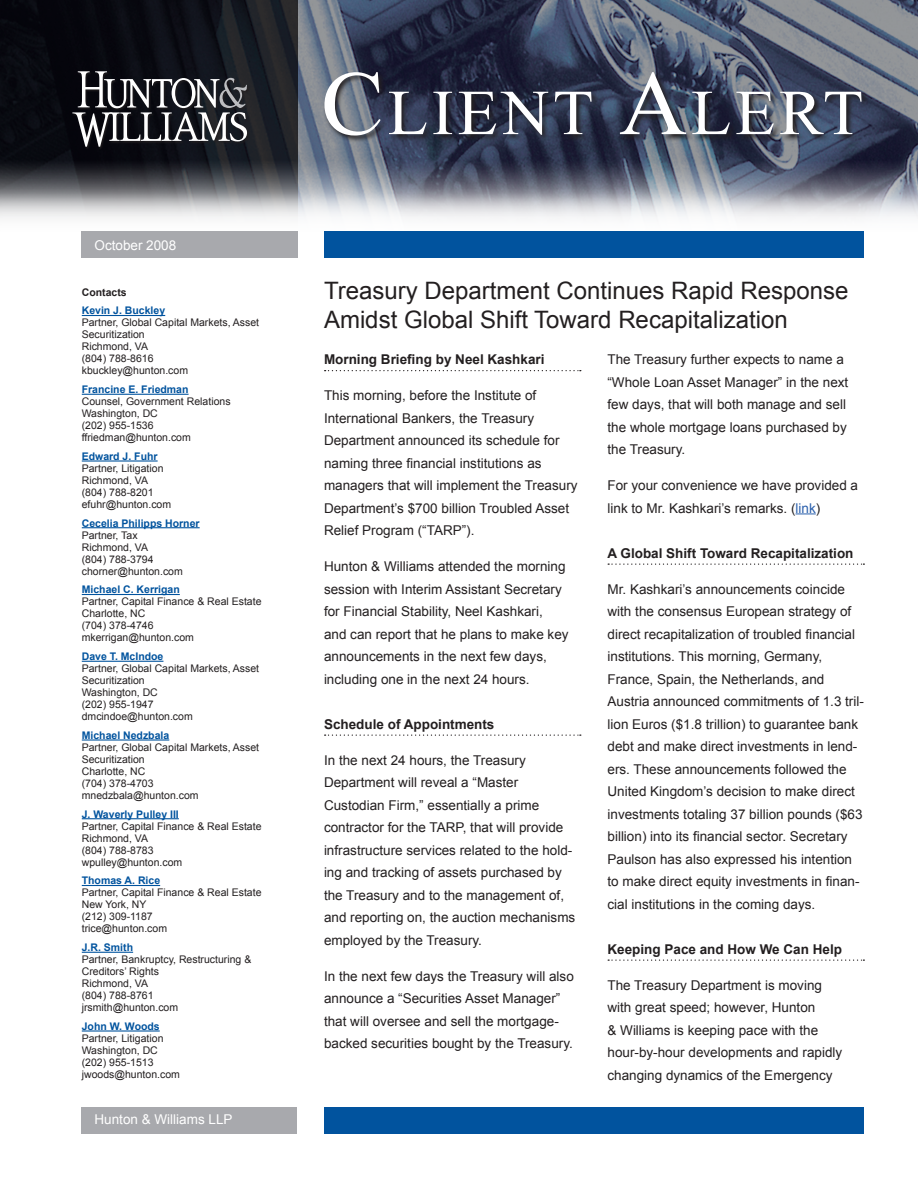
<style>
.page{position:relative;width:918px;height:1188px;background:#fff}
.page>*{position:absolute;margin:0;border:0;box-sizing:border-box;transform-origin:0 0}
.t1{font:64.05px "Times New Roman";letter-spacing:.055em;color:#fff}
.t2{font:24px/28.5px "Arial";color:#231f20}
.t3{font:13.5px/22.5px "Arial";color:#231f20}
.t4{font:700 13.5px "Arial";color:#231f20}
.t5{font:13.5px "Arial";color:#fff}
.t6{font:10.5px/12px "Arial";color:#231f20}
.t7{font:700 10.5px "Arial";color:#01539e}
.t8{font:700 10.5px "Arial";color:#231f20}
.s1{font-size:91.5px}
.s2{color:#2a5fac}
</style>
<div class="page">
<img style="left:298px;top:0;width:620px;height:144px">
<svg style="left:0;top:0;width:298px;height:144px;background:#0f1117"></svg>
<img style="left:0;top:144px;width:918px;height:74px">
<div style="left:324px;top:1107px;width:540px;height:27px;background:#01539e"></div>
<div style="left:324px;top:231px;width:540px;height:27px;background:#01539e"></div>
<div style="left:81px;top:231px;width:217px;height:27px;background:#a8a9ad"></div>
<div style="left:81px;top:1107px;width:216px;height:27px;background:#a8a9ad"></div>
<div style="left:72px;top:72px;width:178px;height:78px;background:#231f20;opacity:.75"></div>
<svg style="left:72px;top:71px;width:175px;height:76px;background:#48494e"></svg>
<svg style="left:323px;top:71px;width:546px;height:72px;background:#383e52"></svg>
<svg style="left:325px;top:370px;width:256px;height:1px"></svg>
<svg style="left:325px;top:735px;width:256px;height:1px"></svg>
<svg style="left:796px;top:513px;width:20px;height:1px"></svg>
<svg style="left:608px;top:564px;width:256px;height:1px"></svg>
<svg style="left:608px;top:960px;width:256px;height:1px"></svg>
<hr style="left:82px;top:315px;width:83px;height:1px;background:#01539e">
<hr style="left:82px;top:394px;width:107px;height:1px;background:#01539e">
<hr style="left:82px;top:460px;width:76px;height:2px;background:#01539e">
<hr style="left:82px;top:527px;width:118px;height:1px;background:#01539e">
<hr style="left:82px;top:594px;width:98px;height:1px;background:#01539e">
<hr style="left:82px;top:661px;width:81px;height:1px;background:#01539e">
<hr style="left:82px;top:739px;width:87px;height:2px;background:#01539e">
<hr style="left:82px;top:818px;width:97px;height:1px;background:#01539e">
<hr style="left:82px;top:885px;width:78px;height:1px;background:#01539e">
<hr style="left:82px;top:952px;width:51px;height:1px;background:#01539e">
<hr style="left:82px;top:1030px;width:78px;height:2px;background:#01539e">
<p class="t5" style="left:94px;top:236px;width:83px">October 2008</p>
<p class="t8" style="left:82px;top:285px;width:46px">Contacts</p>
<p class="t7" style="left:82px;top:304px;width:85px">Kevin J. Buckley</p>
<p class="t6" style="left:82px;top:317px;width:179px">Partner, Global Capital Markets, Asset<br>Securitization<br>Richmond, VA<br>(804) 788-8616 kbuckley@hunton.com</p>
<p class="t7" style="left:82px;top:383px;width:108px">Francine E. Friedman</p>
<p class="t6" style="left:82px;top:396px;width:150px">Counsel, Government Relations<br>Washington, DC<br>(202) 955-1536 ffriedman@hunton.com</p>
<p class="t7" style="left:82px;top:449px;width:77px">Edward J. Fuhr</p>
<p class="t6" style="left:82px;top:462px;width:91px">Partner, Litigation<br>Richmond, VA (804) 788-8201 efuhr@hunton.com</p>
<p class="t7" style="left:82px;top:516px;width:119px">Cecelia Philipps Horner</p>
<p class="t6" style="left:82px;top:529px;width:103px">Partner, Tax<br>Richmond, VA<br>(804) 788-3794 chorner@hunton.com</p>
<p class="t7" style="left:82px;top:583px;width:100px">Michael C. Kerrigan</p>
<p class="t6" style="left:82px;top:596px;width:181px">Partner, Capital Finance &amp; Real Estate<br>Charlotte, NC<br>(704) 378-4746 mkerrigan@hunton.com</p>
<p class="t7" style="left:82px;top:650px;width:83px">Dave T. McIndoe</p>
<p class="t6" style="left:82px;top:663px;width:179px">Partner, Global Capital Markets, Asset<br>Securitization<br>Washington, DC<br>(202) 955-1947 dmcindoe@hunton.com</p>
<p class="t7" style="left:82px;top:728px;width:89px">Michael Nedzbala</p>
<p class="t6" style="left:82px;top:741px;width:179px">Partner, Global Capital Markets, Asset<br>Securitization<br>Charlotte, NC<br>(704) 378-4703 mnedzbala@hunton.com</p>
<p class="t7" style="left:82px;top:807px;width:99px">J. Waverly Pulley III</p>
<p class="t6" style="left:82px;top:820px;width:181px">Partner, Capital Finance &amp; Real Estate<br>Richmond, VA<br>(804) 788-8783<br>wpulley@hunton.com</p>
<p class="t7" style="left:82px;top:874px;width:80px">Thomas A. Rice</p>
<p class="t6" style="left:82px;top:887px;width:181px">Partner, Capital Finance &amp; Real Estate<br>New York, NY<br>(212) 309-1187<br>trice@hunton.com</p>
<p class="t7" style="left:82px;top:941px;width:53px">J.R. Smith</p>
<p class="t6" style="left:82px;top:954px;width:171px">Partner, Bankruptcy, Restructuring &amp;<br>Creditors’ Rights<br>Richmond, VA<br>(804) 788-8761 jrsmith@hunton.com</p>
<p class="t7" style="left:82px;top:1019px;width:79px">John W. Woods</p>
<p class="t6" style="left:82px;top:1032px;width:100px">Partner, Litigation<br>Washington, DC (202) 955-1513 jwoods@hunton.com</p>
<p class="t5" style="left:94px;top:1111px;width:140px">Hunton &amp; Williams LLP</p>
<h1 class="t1" style="left:321px;top:70px;width:544px"><span class="s1">C</span>LIENT <span class="s1">A</span>LERT</h1>
<h2 class="t2" style="left:324px;top:277px;width:526px">Treasury Department Continues Rapid Response<br>Amidst Global Shift Toward Recapitalization</h2>
<p class="t4" style="left:324px;top:350px;width:222px">Morning Briefing by Neel Kashkari</p>
<p class="t3" style="left:324px;top:384px;width:255px">This morning, before the Institute of International Bankers, the Treasury Department announced its schedule for naming three financial institutions as managers that will implement the Treasury Department’s $700 billion Troubled Asset Relief Program (“TARP”).</p>
<p class="t3" style="left:324px;top:555px;width:246px">Hunton &amp; Williams attended the morning session with Interim Assistant Secretary for Financial Stability, Neel Kashkari, and can report that he plans to make key announcements in the next few days, including one in the next 24 hours.</p>
<p class="t4" style="left:324px;top:715px;width:172px">Schedule of Appointments</p>
<p class="t3" style="left:324px;top:749px;width:253px">In the next 24 hours, the Treasury Department will reveal a “Master Custodian Firm,” essentially a prime contractor for the TARP, that will provide infrastructure services related to the hold&shy;ing and tracking of assets purchased by the Treasury and to the management of, and reporting on, the auction mechanisms employed by the Treasury.</p>
<p class="t3" style="left:324px;top:965px;width:251px">In the next few days the Treasury will also announce a “Securities Asset Manager” that will oversee and sell the mortgage&shy;backed securities bought by the Treasury.</p>
<p class="t3" style="left:608px;top:348px;width:242px">The Treasury further expects to name a “Whole Loan Asset Manager” in the next few days, that will both manage and sell the whole mortgage loans purchased by the Treasury.</p>
<p class="t3" style="left:608px;top:474px;width:252px">For your convenience we have provided a link to Mr. Kashkari’s remarks. (<span class="s2">link</span>)</p>
<p class="t4" style="left:608px;top:544px;width:248px">A Global Shift Toward Recapitalization</p>
<p class="t3" style="left:608px;top:578px;width:258px">Mr. Kashkari’s announcements coincide with the consensus European strategy of direct recapitalization of troubled financial institutions. This morning, Germany, France, Spain, the Netherlands, and Austria announced commitments of 1.3 tril&shy;lion Euros ($1.8 trillion) to guarantee bank debt and make direct investments in lend&shy;ers. These announcements followed the United Kingdom’s decision to make direct investments totaling 37 billion pounds ($63 billion) into its financial sector. Secretary Paulson has also expressed his intention to make direct equity investments in finan&shy;cial institutions in the coming days.</p>
<p class="t4" style="left:608px;top:940px;width:236px">Keeping Pace and How We Can Help</p>
<p class="t3" style="left:608px;top:974px;width:236px">The Treasury Department is moving with great speed; however, Hunton<br>&amp; Williams is keeping pace with the hour-by-hour developments and rapidly changing dynamics of the Emergency</p>
</div>
